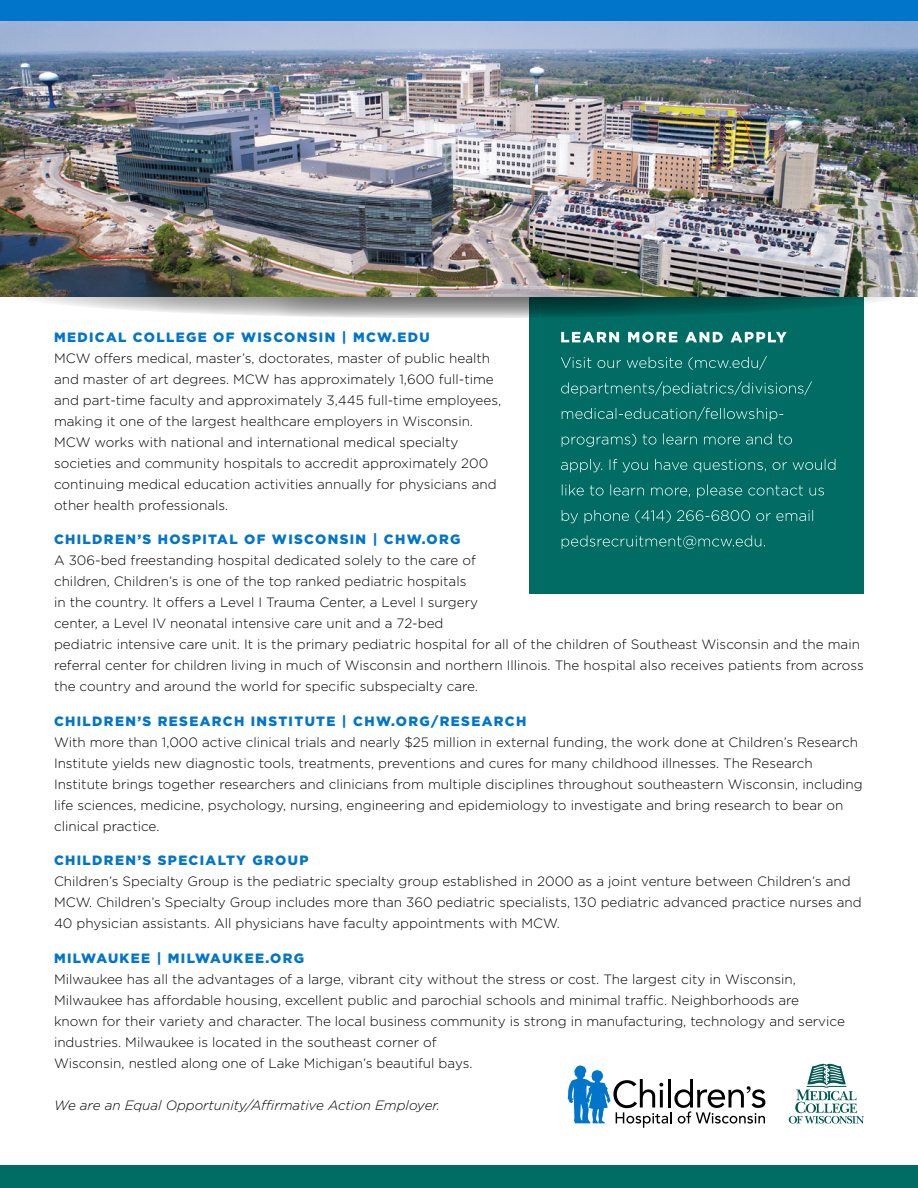
<style>
.page{position:relative;width:918px;height:1188px;background:#fff}
.page>*{position:absolute;margin:0;border:0;box-sizing:border-box;transform-origin:0 0}
.t1{font:300 13.5px/21px "Gotham";color:#000}
.t2{font:900 13.5px "Gotham";letter-spacing:.1em;color:#0075c9}
.t3{font:italic 300 13.5px "Gotham";color:#000}
</style>
<div class="page">
<div style="left:0;top:1165px;width:918px;height:23px;background:#006c64"></div>
<svg style="left:568px;top:1065px;width:197px;height:63px"></svg>
<svg style="left:789px;top:1064px;width:75px;height:60px"></svg>
<div style="left:529px;top:292px;width:335px;height:302px;background:#006c64"></div>
<svg style="left:562px;top:535px;width:203px;height:14px"></svg>
<svg style="left:562px;top:510px;width:251px;height:13px"></svg>
<svg style="left:562px;top:484px;width:262px;height:14px"></svg>
<svg style="left:561px;top:459px;width:274px;height:13px"></svg>
<svg style="left:562px;top:433px;width:230px;height:14px"></svg>
<svg style="left:562px;top:407px;width:221px;height:14px"></svg>
<svg style="left:561px;top:381px;width:251px;height:15px"></svg>
<svg style="left:561px;top:356px;width:206px;height:14px"></svg>
<svg style="left:561px;top:332px;width:226px;height:11px"></svg>
<svg style="left:0;top:267px;width:918px;height:51px;background:#71908d"></svg>
<img style="left:0;top:21px;width:918px;height:276px">
<div style="left:0;top:0;width:918px;height:21px;background:#0075c9"></div>
<p class="t2" style="left:54px;top:328px;width:377px">MEDICAL COLLEGE OF WISCONSIN | MCW.EDU</p>
<p class="t1" style="left:54px;top:347px;width:449px">MCW offers medical, master’s, doctorates, master of public health and master of art degrees. MCW has approximately 1,600 full-time and part-time faculty and approximately 3,445 full-time employees, making it one of the largest healthcare employers in Wisconsin.<br>MCW works with national and international medical specialty societies and community hospitals to accredit approximately 200 continuing medical education activities annually for physicians and other health professionals.</p>
<p class="t2" style="left:54px;top:530px;width:408px">CHILDREN’S HOSPITAL OF WISCONSIN | CHW.ORG</p>
<p class="t1" style="left:54px;top:550px;width:811px">A 306-bed freestanding hospital dedicated solely to the care of<br>children, Children’s is one of the top ranked pediatric hospitals<br>in the country. It offers a Level I Trauma Center, a Level I surgery<br>center, a Level IV neonatal intensive care unit and a 72-bed<br>pediatric intensive care unit. It is the primary pediatric hospital for all of the children of Southeast Wisconsin and the main referral center for children living in much of Wisconsin and northern Illinois. The hospital also receives patients from across the country and around the world for specific subspecialty care.</p>
<p class="t2" style="left:54px;top:712px;width:474px">CHILDREN’S RESEARCH INSTITUTE | CHW.ORG/RESEARCH</p>
<p class="t1" style="left:54px;top:731px;width:810px">With more than 1,000 active clinical trials and nearly $25 million in external funding, the work done at Children’s Research Institute yields new diagnostic tools, treatments, preventions and cures for many childhood illnesses. The Research Institute brings together researchers and clinicians from multiple disciplines throughout southeastern Wisconsin, including life sciences, medicine, psychology, nursing, engineering and epidemiology to investigate and bring research to bear on clinical practice.</p>
<p class="t2" style="left:54px;top:851px;width:256px">CHILDREN’S SPECIALTY GROUP</p>
<p class="t1" style="left:54px;top:871px;width:809px">Children’s Specialty Group is the pediatric specialty group established in 2000 as a joint venture between Children’s and<br>MCW. Children’s Specialty Group includes more than 360 pediatric specialists, 130 pediatric advanced practice nurses and<br>40 physician assistants. All physicians have faculty appointments with MCW.</p>
<p class="t2" style="left:54px;top:949px;width:252px">MILWAUKEE | MILWAUKEE.ORG</p>
<p class="t1" style="left:54px;top:968px;width:792px">Milwaukee has all the advantages of a large, vibrant city without the stress or cost. The largest city in Wisconsin, Milwaukee has affordable housing, excellent public and parochial schools and minimal traffic. Neighborhoods are known for their variety and character. The local business community is strong in manufacturing, technology and service industries. Milwaukee is located in the southeast corner of<br>Wisconsin, nestled along one of Lake Michigan’s beautiful bays.</p>
<p class="t3" style="left:54px;top:1097px;width:387px">We are an Equal Opportunity/Affirmative Action Employer.</p>
</div>
